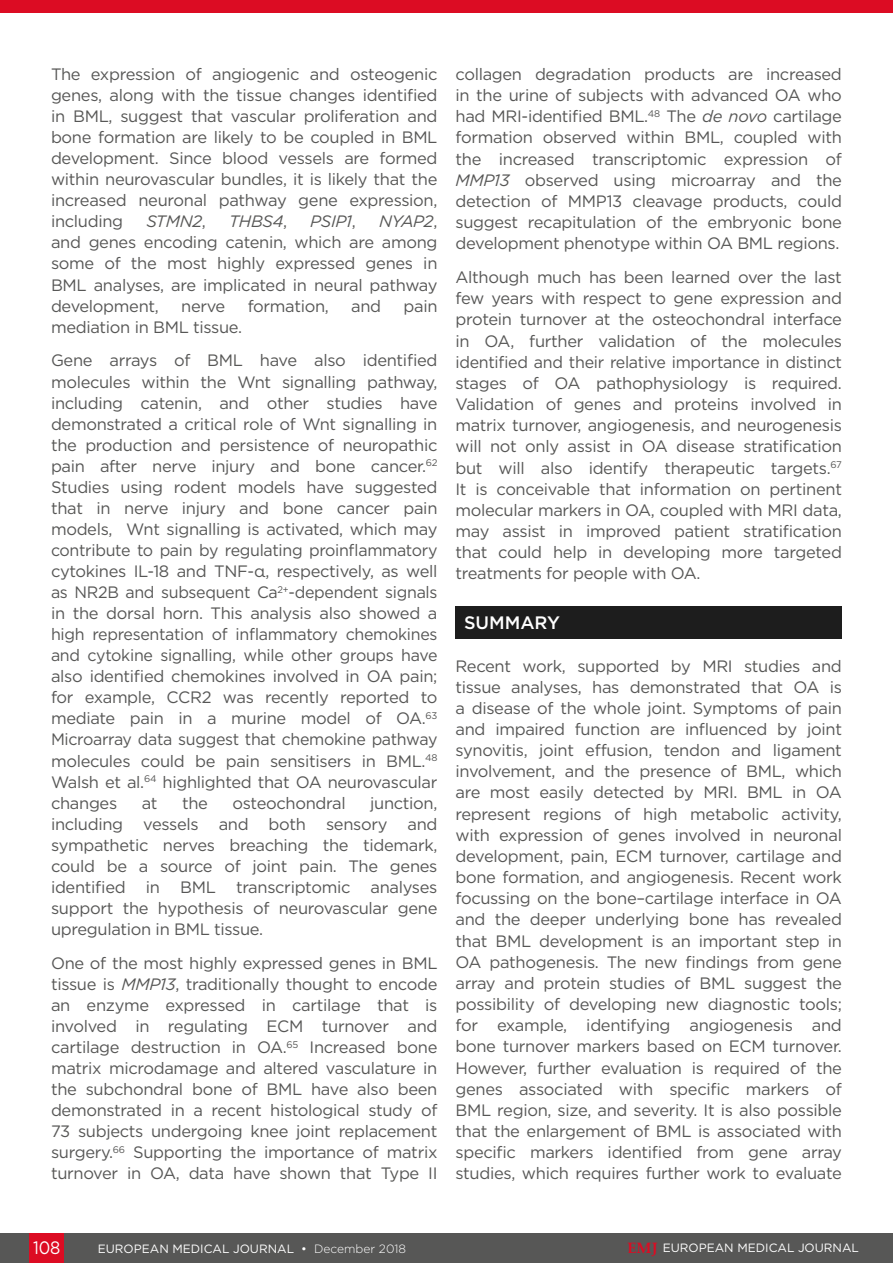
<style>
.page{position:relative;width:893px;height:1263px;background:#fff}
.page>*{position:absolute;margin:0;border:0;box-sizing:border-box;transform-origin:0 0}
.H1__Heading_1{font:500 18px "Gotham";color:#fff}
.t1{font:18px "Gotham";color:#fff;scale:.9 1}
.Body_Text{font:16.5px/21px "Gotham";letter-spacing:-.02em;color:#575756;text-align:justify}
.Body_Text-2{font:italic 16.5px "Gotham";letter-spacing:-.02em;color:#575756}
.t2{font:12px "Gotham";color:#fff}
.s1{font-style:italic}
.s2{font-style:normal}
.s3{font-weight:300}
.s4{font-family:"Palatino Linotype";font-weight:700;font-size:15px;color:#dc0c23}
</style>
<div class="page">
<div style="left:0;top:1233px;width:893px;height:30px;background:#575756"></div>
<div style="left:30px;top:1233px;width:34px;height:30px;background:#dc0c23"></div>
<div style="left:455px;top:606px;width:387px;height:33px;background:#1d1d1d"></div>
<div style="left:0;top:0;width:893px;height:13px;background:#dc0c23"></div>
<p class="Body_Text" style="left:51px;top:63px;width:388px">The expression of angiogenic and osteogenic genes, along with the tissue changes identified in BML, suggest that vascular proliferation and bone formation are likely to be coupled in BML development. Since blood vessels are formed within neurovascular bundles, it is likely that the increased neuronal pathway gene expression, including</p>
<p class="Body_Text" style="left:51px;top:211px;width:388px;text-indent:328px"><span class="s1">NYAP2</span>, and genes encoding catenin, which are among some of the most highly expressed genes in BML analyses, are implicated in neural pathway development,</p>
<p class="Body_Text-2" style="left:146px;top:211px;width:61px">STMN2<span class="s2">,</span></p>
<p class="Body_Text-2" style="left:229px;top:211px;width:60px">THBS4<span class="s2">,</span></p>
<p class="Body_Text-2" style="left:310px;top:211px;width:47px">PSIP1<span class="s2">,</span></p>
<p class="Body_Text" style="left:181px;top:295px;width:46px">nerve</p>
<p class="Body_Text" style="left:248px;top:295px;width:83px">formation,</p>
<p class="Body_Text" style="left:351px;top:295px;width:32px">and</p>
<p class="Body_Text" style="left:403px;top:295px;width:36px">pain</p>
<p class="Body_Text" style="left:51px;top:316px;width:193px">mediation in BML tissue.</p>
<p class="Body_Text" style="left:51px;top:350px;width:388px">Gene arrays of BML have also identified molecules within the Wnt signalling pathway, including catenin, and other studies have demonstrated a critical role of Wnt signalling in the production and persistence of neuropathic pain after nerve injury and bone cancer.<sup>62<br></sup>Studies using rodent models have suggested that in nerve injury and bone cancer pain models, Wnt signalling is activated, which may contribute to pain by regulating proinflammatory cytokines IL-18 and TNF-α, respectively, as well as NR2B and subsequent Ca<sup>2+</sup>-dependent signals in the dorsal horn. This analysis also showed a high representation of inflammatory chemokines and cytokine signalling, while other groups have also identified chemokines involved in OA pain; for example, CCR2 was recently reported to mediate pain in a murine model of OA.<sup>63<br></sup>Microarray data suggest that chemokine pathway molecules could be pain sensitisers in BML.<sup>48<br></sup>Walsh et al.<sup>64</sup> highlighted that OA neurovascular changes</p>
<p class="Body_Text" style="left:142px;top:792px;width:17px">at</p>
<p class="Body_Text" style="left:182px;top:792px;width:27px">the</p>
<p class="Body_Text" style="left:233px;top:792px;width:115px">osteochondral</p>
<p class="Body_Text" style="left:51px;top:792px;width:388px;text-indent:319px">junction, including vessels and both sensory and sympathetic nerves breaching the tidemark, could be a source of joint pain. The genes identified in BML transcriptomic analyses support the hypothesis of neurovascular gene upregulation in BML tissue.</p>
<p class="Body_Text" style="left:51px;top:952px;width:388px">One of the most highly expressed genes in BML tissue is <span class="s1">MMP13</span>, traditionally thought to encode an enzyme expressed in cartilage that is involved in regulating ECM turnover and cartilage destruction in OA.<sup>65</sup> Increased bone matrix microdamage and altered vasculature in the subchondral bone of BML have also been demonstrated in a recent histological study of 73 subjects undergoing knee joint replacement surgery.<sup>66</sup> Supporting the importance of matrix turnover in OA, data have shown that Type II</p>
<p class="Body_Text" style="left:455px;top:63px;width:388px">collagen degradation products are increased in the urine of subjects with advanced OA who had MRI-identified BML.<sup>48</sup> The <span class="s1">de novo</span> cartilage formation observed within BML, coupled with the increased transcriptomic expression of <span class="s1">MMP13</span> observed using microarray and the detection of MMP13 cleavage products, could suggest recapitulation of the embryonic bone development phenotype within OA BML regions.</p>
<p class="Body_Text" style="left:455px;top:266px;width:388px">Although much has been learned over the last few years with respect to gene expression and protein turnover at the osteochondral interface in OA, further validation of the molecules identified and their relative importance in distinct stages of OA pathophysiology is required.<br>Validation of genes and proteins involved in matrix turnover, angiogenesis, and neurogenesis will not only assist in OA disease stratification but will also identify therapeutic targets.<sup>67<br></sup>It is conceivable that information on pertinent molecular markers in OA, coupled with MRI data, may assist in improved patient stratification that could help in developing more targeted treatments for people with OA.</p>
<p class="H1__Heading_1" style="left:464px;top:611px;width:98px">SUMMARY</p>
<p class="Body_Text" style="left:455px;top:655px;width:388px">Recent work, supported by MRI studies and tissue analyses, has demonstrated that OA is a disease of the whole joint. Symptoms of pain and impaired function are influenced by joint synovitis, joint effusion, tendon and ligament involvement, and the presence of BML, which are most easily detected by MRI. BML in OA represent regions of high metabolic activity, with expression of genes involved in neuronal development, pain, ECM turnover, cartilage and bone formation, and angiogenesis. Recent work focussing on the bone–cartilage interface in OA and the deeper underlying bone has revealed that BML development is an important step in OA pathogenesis. The new findings from gene array and protein studies of BML suggest the possibility of developing new diagnostic tools; for example, identifying angiogenesis and bone turnover markers based on ECM turnover.<br>However, further evaluation is required of the genes associated with specific markers of BML region, size, and severity. It is also possible that the enlargement of BML is associated with specific markers identified from gene array studies, which requires further work to evaluate</p>
<p class="t1" style="left:33px;top:1236px;width:31px">108</p>
<p class="t2" style="left:98px;top:1241px;width:310px">EUROPEAN MEDICAL JOURNAL • <span class="s3">December 2018</span></p>
<p class="t2" style="left:627px;top:1240px;width:233px"><span class="s4">EMJ</span> EUROPEAN MEDICAL JOURNAL</p>
</div>
